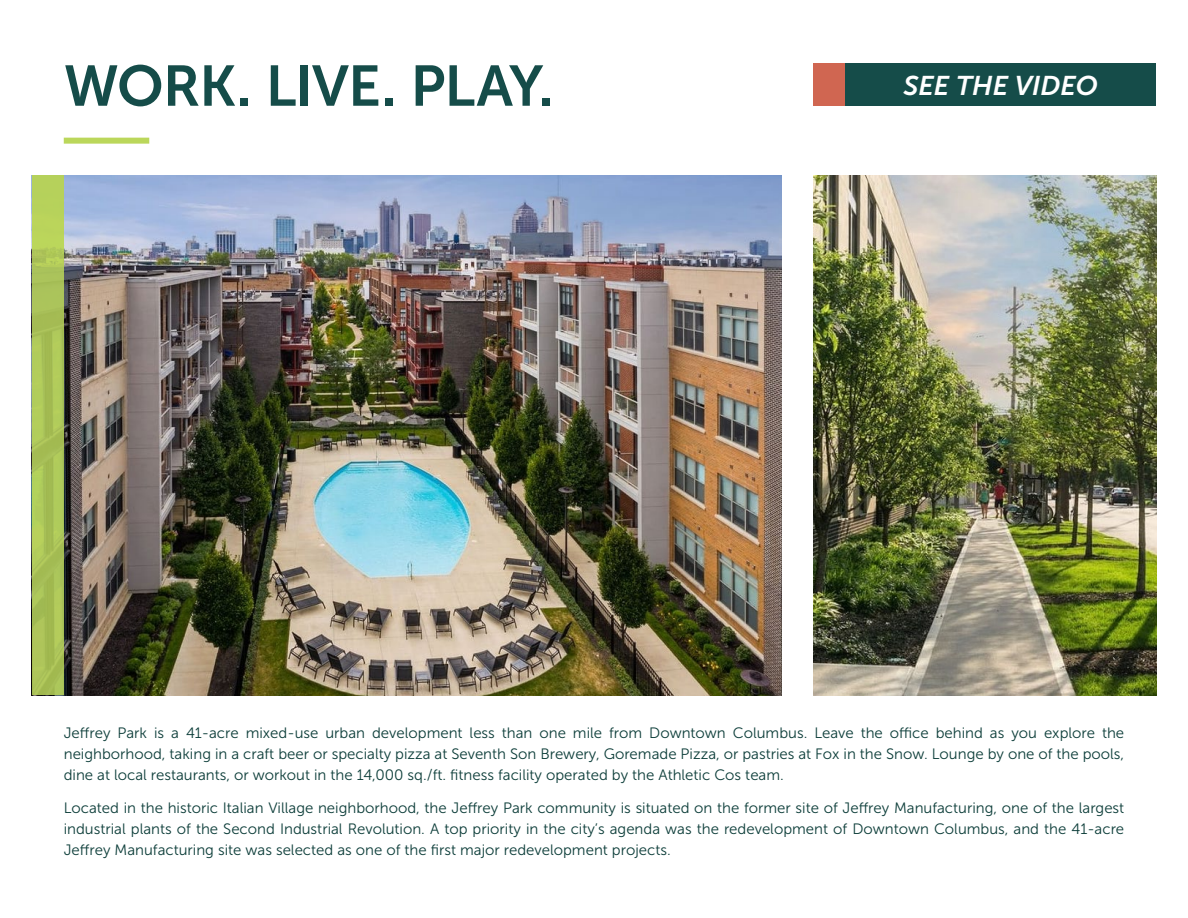
<style>
.page{position:relative;width:1188px;height:918px;background:#fff}
.page>*{position:absolute;margin:0;border:0;box-sizing:border-box;transform-origin:0 0}
.t1{font:57px "Museo Sans 700";letter-spacing:-.02em;color:#154c49}
.t2{font:italic 27px "Museo Sans 700";color:#fff}
.t3{font:15px/21px "Museo Sans 300";color:#0c3d39;text-align:justify}
</style>
<div class="page">
<img style="left:64px;top:176px;width:717px;height:519px">
<img style="left:813px;top:176px;width:343px;height:519px">
<div style="left:813px;top:63px;width:343px;height:43px;background:#154c49"></div>
<div style="left:64px;top:138px;width:85px;height:6px;background:#bbd75b"></div>
<svg style="left:32px;top:176px;width:32px;height:519px;background:#abc557"></svg>
<div style="left:813px;top:63px;width:32px;height:43px;background:#d06651"></div>
<p class="t1" style="left:64px;top:54px;width:491px">WORK. LIVE. PLAY.</p>
<p class="t2" style="left:903px;top:70px;width:196px">SEE THE VIDEO</p>
<p class="t3" style="left:64px;top:723px;width:1062px">Jeffrey Park is a 41-acre mixed-use urban development less than one mile from Downtown Columbus. Leave the office behind as you explore the neighborhood, taking in a craft beer or specialty pizza at Seventh Son Brewery, Goremade Pizza, or pastries at Fox in the Snow. Lounge by one of the pools, dine at local restaurants, or workout in the 14,000 sq./ft. fitness facility operated by the Athletic Cos team.</p>
<p class="t3" style="left:64px;top:798px;width:1062px">Located in the historic Italian Village neighborhood, the Jeffrey Park community is situated on the former site of Jeffrey Manufacturing, one of the largest industrial plants of the Second Industrial Revolution. A top priority in the city’s agenda was the redevelopment of Downtown Columbus, and the 41-acre Jeffrey Manufacturing site was selected as one of the first major redevelopment projects.</p>
</div>
